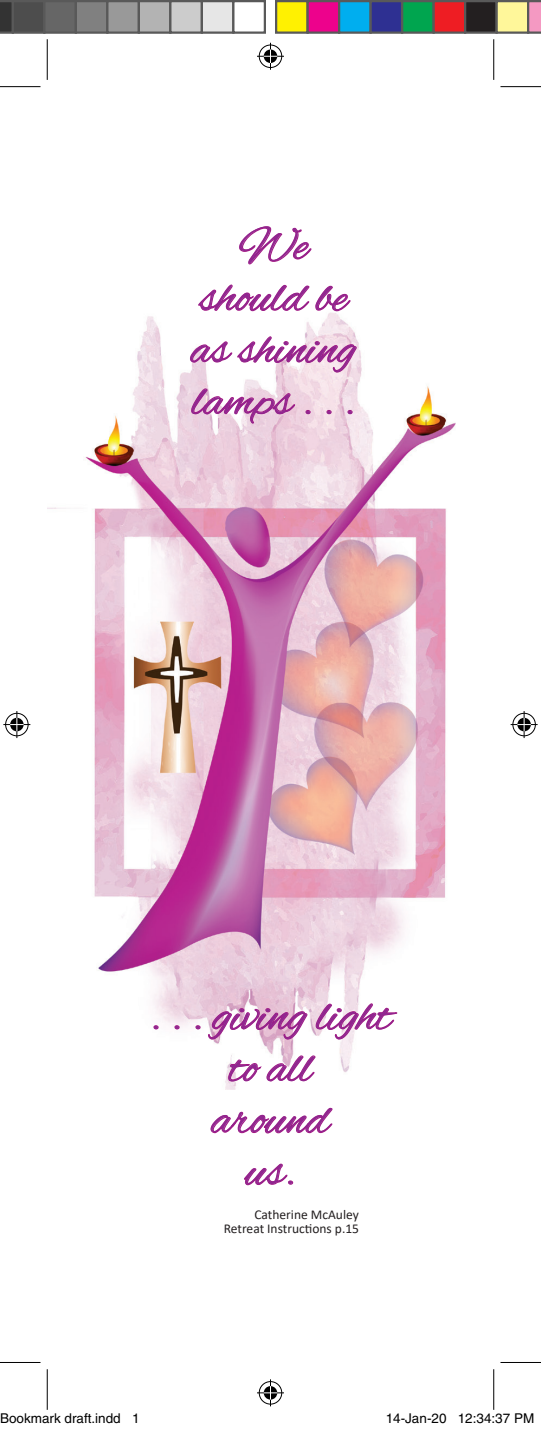
<style>
.page{position:relative;width:541px;height:1430px;background:#fff}
.page>*{position:absolute;margin:0;border:0;box-sizing:border-box;transform-origin:0 0}
.t1{font:49.5px "Alex Brush";color:#90268f}
.t2{font:13.5px "Calibri";color:#231f20}
.t3{font:13.5px "Helvetica";color:#000}
</style>
<div class="page">
<img style="left:47px;top:316px;width:409px;height:773px">
<svg style="left:239px;top:226px;width:73px;height:39px"></svg>
<svg style="left:198px;top:284px;width:153px;height:34px"></svg>
<svg style="left:189px;top:337px;width:168px;height:36px"></svg>
<svg style="left:191px;top:387px;width:105px;height:38px"></svg>
<svg style="left:305px;top:409px;width:6px;height:6px"></svg>
<svg style="left:326px;top:409px;width:6px;height:6px"></svg>
<svg style="left:347px;top:409px;width:6px;height:6px"></svg>
<svg style="left:153px;top:1024px;width:6px;height:6px"></svg>
<svg style="left:174px;top:1024px;width:6px;height:6px"></svg>
<svg style="left:195px;top:1024px;width:6px;height:6px"></svg>
<svg style="left:207px;top:1007px;width:101px;height:33px"></svg>
<svg style="left:315px;top:1003px;width:83px;height:37px"></svg>
<svg style="left:228px;top:1054px;width:88px;height:28px"></svg>
<svg style="left:210px;top:1107px;width:123px;height:27px"></svg>
<svg style="left:244px;top:1163px;width:50px;height:23px"></svg>
<hr style="left:0;top:86px;width:40px;height:1px;background:#000">
<hr style="left:500px;top:86px;width:41px;height:1px;background:#000">
<hr style="left:0;top:1362px;width:40px;height:1px;background:#000">
<hr style="left:500px;top:1362px;width:41px;height:1px;background:#000">
<hr style="left:47px;top:39px;width:1px;height:41px;background:#000">
<hr style="left:47px;top:1369px;width:1px;height:40px;background:#000">
<hr style="left:493px;top:39px;width:1px;height:41px;background:#000">
<hr style="left:493px;top:1369px;width:1px;height:40px;background:#000">
<svg style="left:257px;top:43px;width:27px;height:27px"></svg>
<svg style="left:257px;top:1379px;width:27px;height:27px"></svg>
<svg style="left:3px;top:711px;width:27px;height:27px"></svg>
<svg style="left:511px;top:711px;width:27px;height:27px"></svg>
<svg style="left:0;top:0;width:12px;height:34px"></svg>
<div style="left:13px;top:1px;width:31px;height:32px;background:#4d4d4d"></div>
<div style="left:12px;top:0;width:33px;height:34px;border:2px solid #595959"></div>
<div style="left:44px;top:1px;width:32px;height:32px;background:#666"></div>
<div style="left:43px;top:0;width:34px;height:34px;border:2px solid #595959"></div>
<div style="left:76px;top:1px;width:31px;height:32px;background:#808080"></div>
<div style="left:75px;top:0;width:33px;height:34px;border:2px solid #595959"></div>
<div style="left:107px;top:1px;width:32px;height:32px;background:#999"></div>
<div style="left:106px;top:0;width:34px;height:34px;border:2px solid #595959"></div>
<div style="left:139px;top:1px;width:31px;height:32px;background:#b3b3b3"></div>
<div style="left:138px;top:0;width:33px;height:34px;border:2px solid #595959"></div>
<div style="left:170px;top:1px;width:32px;height:32px;background:#ccc"></div>
<div style="left:169px;top:0;width:34px;height:34px;border:2px solid #595959"></div>
<div style="left:202px;top:1px;width:31px;height:32px;background:#e6e6e6"></div>
<div style="left:201px;top:0;width:33px;height:34px;border:2px solid #595959"></div>
<div style="left:232px;top:0;width:34px;height:34px;border:2px solid #595959"></div>
<div style="left:276px;top:1px;width:32px;height:32px;background:#fff101"></div>
<div style="left:275px;top:0;width:34px;height:34px;border:2px solid #595959"></div>
<div style="left:308px;top:1px;width:31px;height:32px;background:#ed028c"></div>
<div style="left:306px;top:0;width:34px;height:34px;border:2px solid #595959"></div>
<div style="left:339px;top:1px;width:32px;height:32px;background:#00aeef"></div>
<div style="left:338px;top:0;width:34px;height:34px;border:2px solid #595959"></div>
<div style="left:371px;top:1px;width:31px;height:32px;background:#2e3092"></div>
<div style="left:369px;top:0;width:34px;height:34px;border:2px solid #595959"></div>
<div style="left:402px;top:1px;width:32px;height:32px;background:#00a54f"></div>
<div style="left:401px;top:0;width:34px;height:34px;border:2px solid #595959"></div>
<div style="left:434px;top:1px;width:31px;height:32px;background:#ee1d23"></div>
<div style="left:432px;top:0;width:34px;height:34px;border:2px solid #595959"></div>
<div style="left:465px;top:1px;width:32px;height:32px;background:#231f20"></div>
<div style="left:464px;top:0;width:34px;height:34px;border:2px solid #595959"></div>
<div style="left:497px;top:1px;width:31px;height:32px;background:#fff79a"></div>
<div style="left:495px;top:0;width:34px;height:34px;border:2px solid #595959"></div>
<svg style="left:527px;top:0;width:14px;height:34px"></svg>
<div style="left:440px;top:1414px;width:5px;height:9px;border:1px solid #fff;border-radius:50%"></div>
<div style="left:439px;top:1413px;width:7px;height:11px;border:1px solid #fff;border-radius:50%"></div>
<p class="t1" style="left:239px;top:217px;width:70px">We</p>
<p class="t1" style="left:200px;top:269px;width:149px">should be</p>
<p class="t1" style="left:191px;top:321px;width:166px">as shining</p>
<p class="t1" style="left:192px;top:373px;width:165px">lamps . . .</p>
<p class="t1" style="left:150px;top:988px;width:243px">. . . giving light</p>
<p class="t1" style="left:229px;top:1040px;width:84px">to all</p>
<p class="t1" style="left:212px;top:1091px;width:119px">around</p>
<p class="t1" style="left:245px;top:1143px;width:51px">us.</p>
<p class="t2" style="left:254px;top:1205px;width:106px">Catherine McAuley</p>
<p class="t2" style="left:224px;top:1219px;width:137px">Retreat Instructions p.15</p>
<p class="t3" style="left:0;top:1410px;width:141px">Bookmark draft.indd 1</p>
<p class="t3" style="left:386px;top:1410px;width:150px">14-Jan-20 12:34:37 PM</p>
</div>
